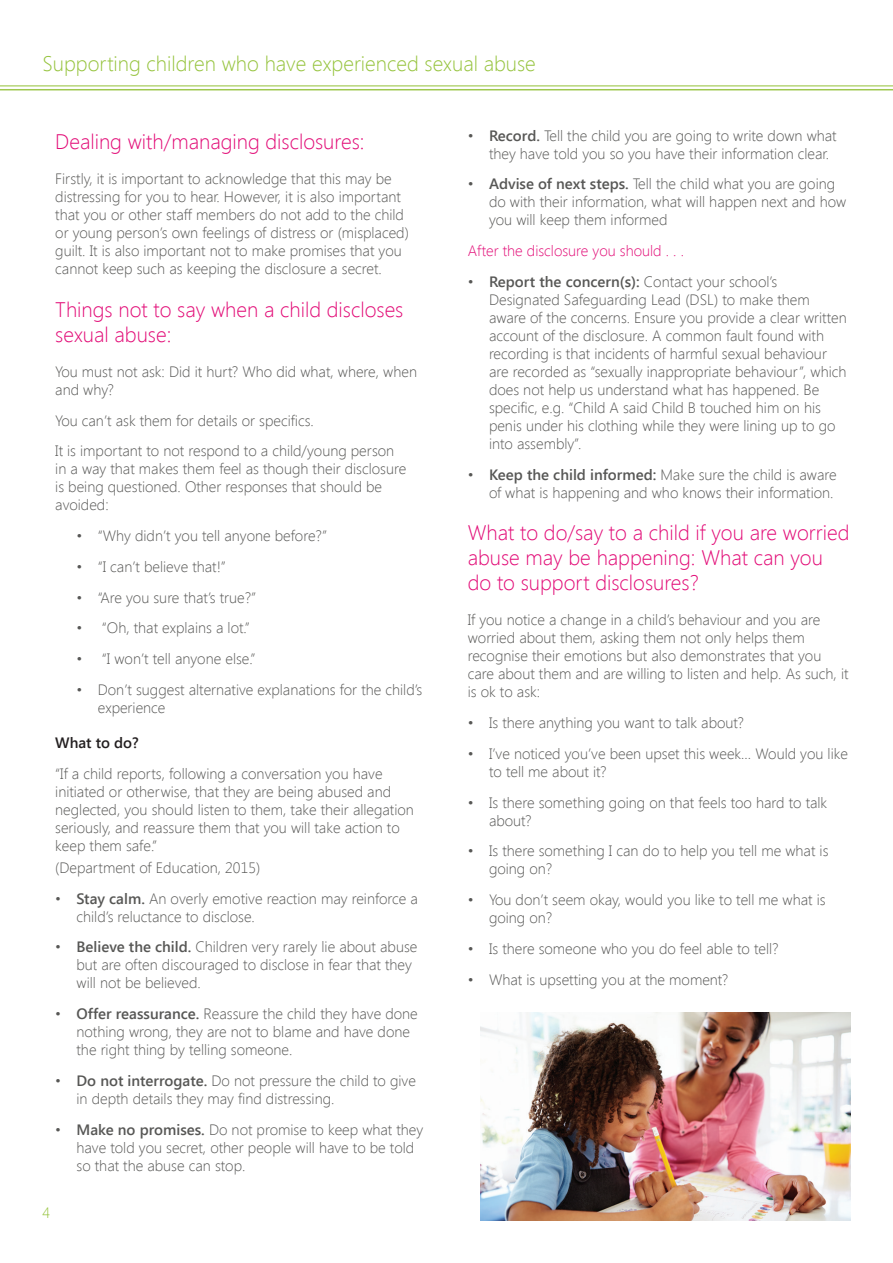
<style>
.page{position:relative;width:893px;height:1263px;background:#fff}
.page>*{position:absolute;margin:0;border:0;box-sizing:border-box;transform-origin:0 0}
.t1{font:300 21px/25.2px "Segoe UI";color:#e20a76}
.t2{font:300 21px "Segoe UI";color:#95c33c}
.t3{font:300 15px/18px "Segoe UI";color:#575755}
.t4{font:300 15px "Segoe UI";color:#e20a76}
.t5{font:600 15px "Segoe UI";color:#231f20}
.t6{font:300 15px "Segoe UI";color:#95c33c}
.s1{font-weight:600}
</style>
<div class="page">
<hr style="left:0;top:85px;width:893px;height:1px;background:#9ec74c">
<hr style="left:0;top:89px;width:893px;height:1px;background:#9ec74c">
<img style="left:480px;top:1012px;width:370px;height:208px">
<h1 class="t2" style="left:43px;top:49px;width:495px">Supporting children who have experienced sexual abuse</h1>
<h1 class="t1" style="left:55px;top:129px;width:311px">Dealing with/managing disclosures:</h1>
<p class="t3" style="left:55px;top:170px;width:355px">Firstly, it is important to acknowledge that this may be distressing for you to hear. However, it is also important that you or other staff members do not add to the child or young person’s own feelings of distress or (misplaced) guilt. It is also important not to make promises that you cannot keep such as keeping the disclosure a secret.</p>
<h1 class="t1" style="left:55px;top:296px;width:350px">Things not to say when a child discloses sexual abuse:</h1>
<p class="t3" style="left:55px;top:362px;width:363px">You must not ask: Did it hurt? Who did what, where, when and why?</p>
<p class="t3" style="left:55px;top:404px;width:340px;line-height:30.8px">You can’t ask them for details or specifics.<br>It is important to not respond to a child/young person</p>
<p class="t3" style="left:55px;top:459px;width:353px">in a way that makes them feel as though their disclosure is being questioned. Other responses that should be avoided:</p>
<p class="t3" style="left:77px;top:526px;width:252px">• “Why didn’t you tell anyone before?”</p>
<p class="t3" style="left:77px;top:557px;width:151px">• “I can’t believe that!”</p>
<p class="t3" style="left:77px;top:588px;width:181px">• “Are you sure that’s true?”</p>
<p class="t3" style="left:77px;top:618px;width:175px">• “Oh, that explains a lot.”</p>
<p class="t3" style="left:77px;top:649px;width:181px">• “I won’t tell anyone else.”</p>
<p class="t3" style="left:98px;top:680px;width:326px;text-indent:-21px">• Don’t suggest alternative explanations for the child’s experience</p>
<p class="t5" style="left:55px;top:732px;width:85px">What to do?</p>
<p class="t3" style="left:55px;top:764px;width:360px">“If a child reports, following a conversation you have initiated or otherwise, that they are being abused and neglected, you should listen to them, take their allegation seriously, and reassure them that you will take action to keep them safe.”</p>
<p class="t3" style="left:55px;top:858px;width:207px">(Department of Education, 2015)</p>
<p class="t3" style="left:77px;top:889px;width:343px;text-indent:-21px">• <span class="s1">Stay calm.</span> An overly emotive reaction may reinforce a child’s reluctance to disclose.</p>
<p class="t3" style="left:77px;top:937px;width:342px;text-indent:-21px">• <span class="s1">Believe the child.</span> Children very rarely lie about abuse but are often discouraged to disclose in fear that they will not be believed.</p>
<p class="t3" style="left:77px;top:1004px;width:343px;text-indent:-21px">• <span class="s1">Offer reassurance.</span> Reassure the child they have done nothing wrong, they are not to blame and have done the right thing by telling someone.</p>
<p class="t3" style="left:77px;top:1071px;width:341px;text-indent:-21px">• <span class="s1">Do not interrogate.</span> Do not pressure the child to give in depth details they may find distressing.</p>
<p class="t3" style="left:77px;top:1120px;width:348px;text-indent:-21px">• <span class="s1">Make no promises.</span> Do not promise to keep what they have told you secret, other people will have to be told so that the abuse can stop.</p>
<p class="t6" style="left:43px;top:1202px;width:9px">4</p>
<p class="t3" style="left:489px;top:126px;width:349px;text-indent:-21px">• <span class="s1">Record.</span> Tell the child you are going to write down what they have told you so you have their information clear.</p>
<p class="t3" style="left:489px;top:174px;width:359px;text-indent:-21px">• <span class="s1">Advise of next steps.</span> Tell the child what you are going do with their information, what will happen next and how you will keep them informed</p>
<p class="t4" style="left:468px;top:240px;width:218px">After the disclosure you should . . .</p>
<p class="t3" style="left:489px;top:272px;width:359px;text-indent:-21px">• <span class="s1">Report the concern(s):</span> Contact your school’s Designated Safeguarding Lead (DSL) to make them aware of the concerns. Ensure you provide a clear written account of the disclosure. A common fault found with recording is that incidents of harmful sexual behaviour are recorded as “sexually inappropriate behaviour”, which does not help us understand what has happened. Be specific, e.g. “Child A said Child B touched him on his penis under his clothing while they were lining up to go into assembly”.</p>
<p class="t3" style="left:468px;top:465px;width:370px;text-align:right">• <span class="s1">Keep the child informed:</span> Make sure the child is aware of what is happening and who knows their information.</p>
<h1 class="t1" style="left:468px;top:519px;width:383px">What to do/say to a child if you are worried abuse may be happening: What can you do to support disclosures?</h1>
<p class="t3" style="left:468px;top:610px;width:382px">If you notice a change in a child’s behaviour and you are worried about them, asking them not only helps them recognise their emotions but also demonstrates that you care about them and are willing to listen and help. As such, it is ok to ask:</p>
<p class="t3" style="left:468px;top:713px;width:278px">• Is there anything you want to talk about?</p>
<p class="t3" style="left:489px;top:744px;width:360px;text-indent:-21px">• I’ve noticed you’ve been upset this week… Would you like to tell me about it?</p>
<p class="t3" style="left:489px;top:793px;width:340px;text-indent:-21px">• Is there something going on that feels too hard to talk about?</p>
<p class="t3" style="left:489px;top:841px;width:341px;text-indent:-21px">• Is there something I can do to help you tell me what is going on?</p>
<p class="t3" style="left:489px;top:890px;width:338px;text-indent:-21px">• You don’t seem okay, would you like to tell me what is going on?</p>
<p class="t3" style="left:468px;top:939px;width:312px">• Is there someone who you do feel able to tell?</p>
<p class="t3" style="left:468px;top:970px;width:262px">• What is upsetting you at the moment?</p>
</div>
